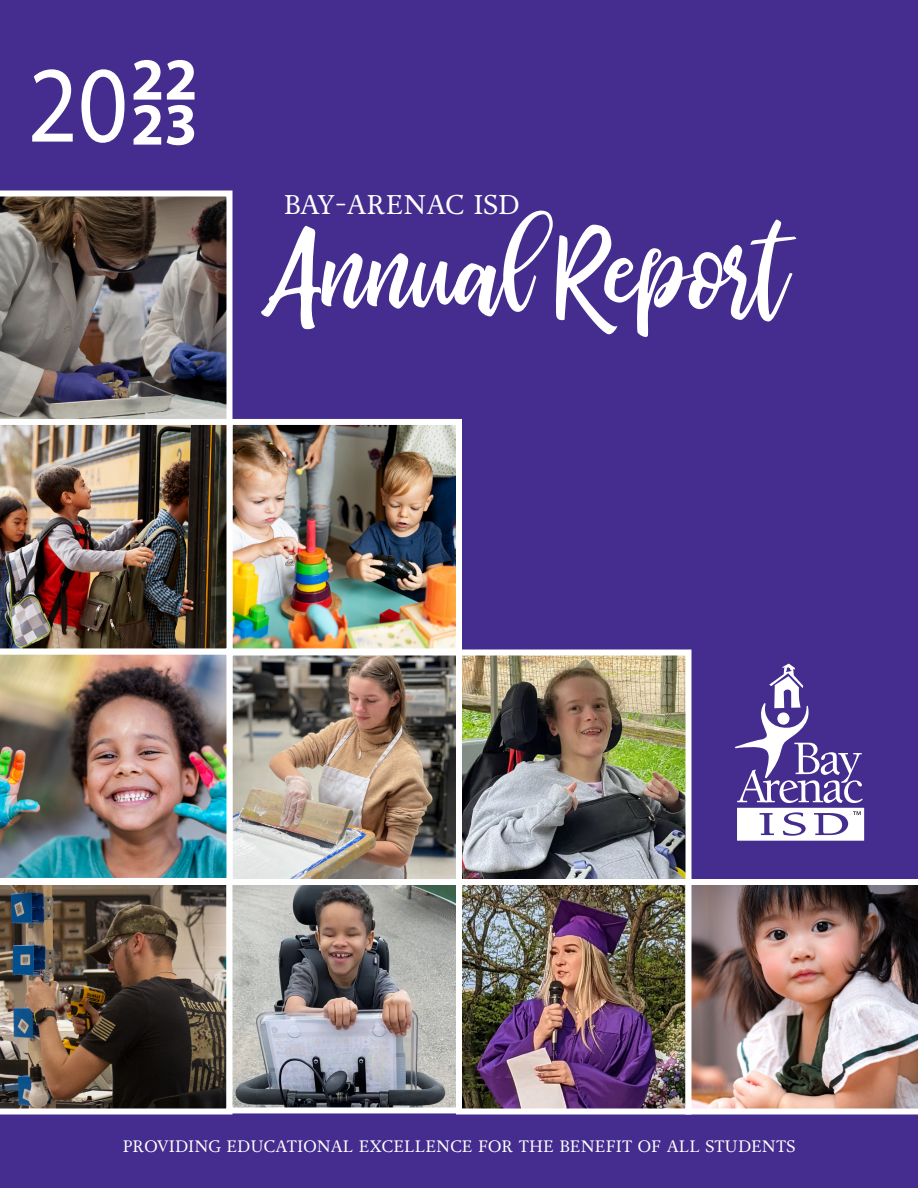
<style>
.page{position:relative;width:918px;height:1188px;background:#442d8e}
.page>*{position:absolute;margin:0;border:0;box-sizing:border-box;transform-origin:0 0}
.t1{font:99px "bhatoshine";color:#fff}
.t2{font:27px "Adriane Text";color:#fff}
.t3{font:16.5px "Adriane Text";color:#fff}
</style>
<div class="page">
<img style="left:0;top:884px;width:232px;height:230px">
<img style="left:463px;top:657px;width:222px;height:450px">
<div style="left:456px;top:650px;width:236px;height:235px;border:6px solid #fff"></div>
<img style="left:233px;top:426px;width:222px;height:680px">
<div style="left:226px;top:878px;width:236px;height:235px;border:6px solid #fff"></div>
<div style="left:226px;top:650px;width:236px;height:235px;border:6px solid #fff"></div>
<div style="left:226px;top:419px;width:236px;height:235px;border:6px solid #fff"></div>
<div style="left:456px;top:879px;width:236px;height:235px;border:6px solid #fff"></div>
<img style="left:686px;top:879px;width:232px;height:235px">
<img style="left:0;top:654px;width:232px;height:230px">
<img style="left:0;top:190px;width:232px;height:229px">
<img style="left:0;top:419px;width:232px;height:235px">
<svg style="left:735px;top:664px;width:129px;height:177px"></svg>
<svg style="left:32px;top:69px;width:41px;height:73px"></svg>
<svg style="left:81px;top:69px;width:43px;height:74px"></svg>
<svg style="left:134px;top:60px;width:27px;height:85px"></svg>
<svg style="left:167px;top:60px;width:28px;height:85px"></svg>
<h1 class="t2" style="left:284px;top:186px;width:237px">BAY-ARENAC ISD</h1>
<h1 class="t1" style="left:275px;top:198px;width:514px">Annual Report</h1>
<p class="t3" style="left:123px;top:1135px;width:674px">PROVIDING EDUCATIONAL EXCELLENCE FOR THE BENEFIT OF ALL STUDENTS</p>
</div>
